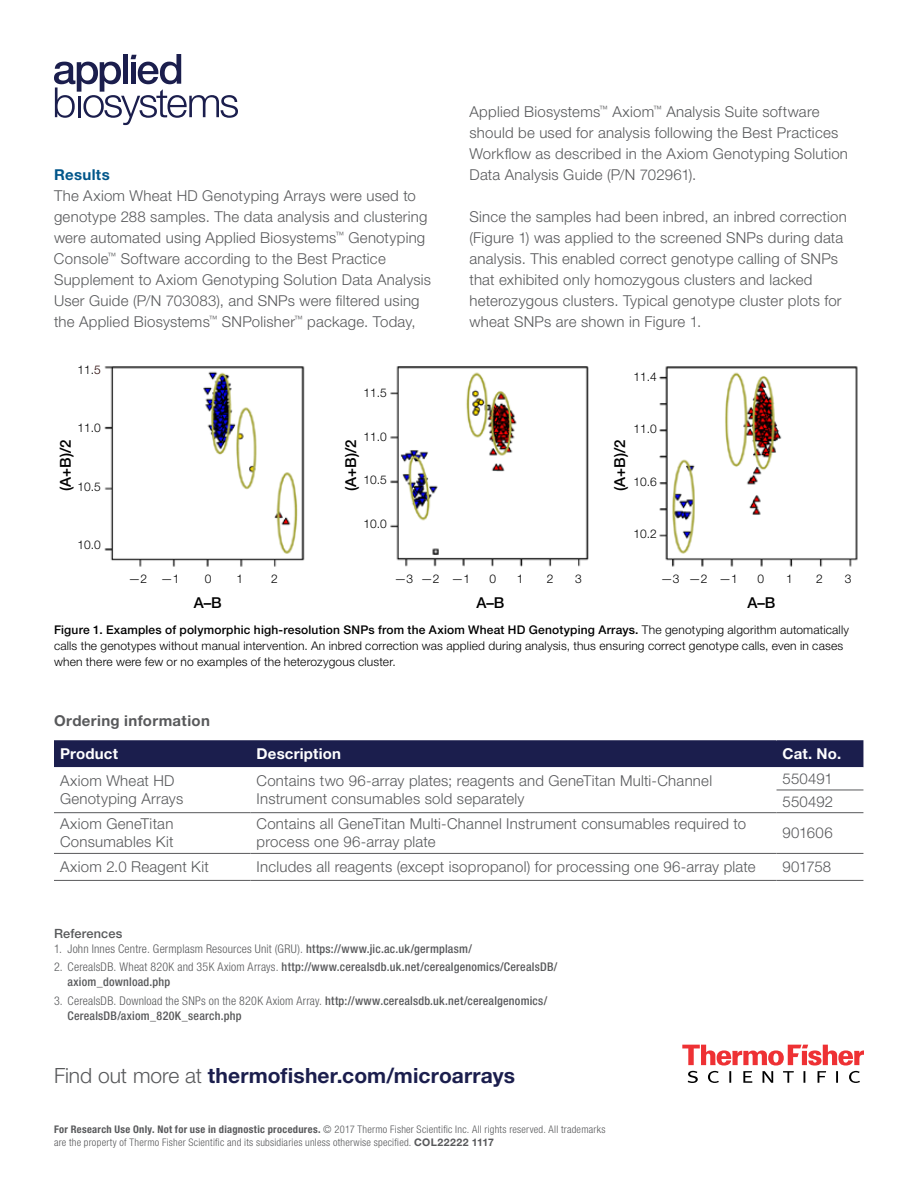
<style>
.page{position:relative;width:918px;height:1188px;background:#fff}
.page>*{position:absolute;margin:0;border:0;box-sizing:border-box;transform-origin:0 0}
.t1{font:700 21px "Helvetica Neue LT Std";letter-spacing:.005em;color:#1b1e4d}
.t2{font:300 15px/21px "Helvetica Neue LT Std";letter-spacing:.015em;color:#58595b}
.t3{font:500 15px "Helvetica Neue LT Std";color:#000}
.t4{font:700 15px "Helvetica Neue LT Std";letter-spacing:.015em;color:#fff}
.t5{font:700 15px "Helvetica Neue LT Std";letter-spacing:.025em;color:#58595b}
.t6{font:700 15px "Helvetica Neue LT Std";letter-spacing:.025em;color:#00558a}
.t7{font:500 12.75px "Helvetica Neue LT Std";letter-spacing:.015em;color:#58595b}
.t8{font:300 12px/15.8px "Helvetica Neue LT Std";letter-spacing:.015em;color:#000}
.t9{font:500 condensed 12px/15px "Helvetica Neue LT Std";letter-spacing:.02em;color:#58595b}
.t10{font:300 condensed 12px "Helvetica Neue LT Std";letter-spacing:.015em;color:#58595b}
.t11{font:300 condensed 10.5px/13.5px "Helvetica Neue LT Std";letter-spacing:.025em;color:#58595b}
.s1{color:#230000}
.s2{font-weight:500}
.s3{font-weight:300}
.s4{font-weight:300;color:#58595b}
.s5{font-weight:700}
.s6{font-weight:700;font-stretch:normal}
</style>
<div class="page">
<svg style="left:682px;top:1045px;width:182px;height:38px"></svg>
<div style="left:54px;top:740px;width:809px;height:27px;background:#1b1e4d"></div>
<svg style="left:54px;top:767px;width:809px;height:113px"></svg>
<hr style="left:777px;top:790px;width:86px;height:1px;background:#58595b">
<hr style="left:54px;top:880px;width:197px;height:1px;background:#58595b">
<hr style="left:251px;top:880px;width:526px;height:1px;background:#58595b">
<hr style="left:777px;top:880px;width:86px;height:1px;background:#58595b">
<hr style="left:54px;top:812px;width:197px;height:1px;background:#58595b">
<hr style="left:251px;top:812px;width:526px;height:1px;background:#58595b">
<hr style="left:777px;top:812px;width:86px;height:1px;background:#58595b">
<hr style="left:54px;top:853px;width:197px;height:1px;background:#58595b">
<hr style="left:251px;top:853px;width:526px;height:1px;background:#58595b">
<hr style="left:777px;top:853px;width:86px;height:1px;background:#58595b">
<img style="left:104px;top:366px;width:201px;height:201px">
<img style="left:390px;top:366px;width:199px;height:201px">
<img style="left:659px;top:366px;width:199px;height:201px">
<svg style="left:54px;top:54px;width:184px;height:71px"></svg>
<p class="t6" style="left:54px;top:165px;width:57px">Results</p>
<p class="t2" style="left:54px;top:185px;width:379px">The Axiom Wheat HD Genotyping Arrays were used to genotype 288 samples. The data analysis and clustering were automated using Applied Biosystems<sup>™</sup> Genotyping Console<sup>™</sup> Software according to the Best Practice Supplement to Axiom Genotyping Solution Data Analysis User Guide (P/N 703083), and SNPs were filtered using the Applied Biosystems<sup>™</sup> SNPolisher<sup>™</sup> package. Today,</p>
<p class="t8" style="left:78px;top:361px;width:25px">11.<span class="s1">5</span></p>
<p class="t2" style="left:469px;top:101px;width:380px">Applied Biosystems<sup>™</sup> Axiom<sup>™</sup> Analysis Suite software should be used for analysis following the Best Practices Workflow as described in the Axiom Genotyping Solution Data Analysis Guide (P/N 702961).</p>
<p class="t2" style="left:469px;top:206px;width:379px">Since the samples had been inbred, an inbred correction (Figure 1) was applied to the screened SNPs during data analysis. This enabled correct genotype calling of SNPs that exhibited only homozygous clusters and lacked heterozygous clusters. Typical genotype cluster plots for wheat SNPs are shown in Figure 1.</p>
<p class="t8" style="left:633px;top:368px;width:25px">11.4</p>
<p class="t8" style="left:78px;top:420px;width:25px">11.0</p>
<p class="t3" style="left:57px;top:491px;width:53px;rotate:-90deg">(A+B)/2</p>
<p class="t8" style="left:78px;top:478px;width:25px">10.5</p>
<p class="t8" style="left:363px;top:385px;width:25px">11.5</p>
<p class="t8" style="left:363px;top:428px;width:25px">11.0</p>
<p class="t8" style="left:363px;top:472px;width:25px">10.5</p>
<p class="t8" style="left:363px;top:515px;width:25px">10.0</p>
<p class="t8" style="left:633px;top:421px;width:25px">11.0</p>
<p class="t3" style="left:342px;top:491px;width:53px;rotate:-90deg">(A+B)/2</p>
<p class="t3" style="left:611px;top:491px;width:53px;rotate:-90deg">(A+B)/2</p>
<p class="t8" style="left:633px;top:473px;width:25px">10.6</p>
<p class="t8" style="left:633px;top:526px;width:25px">10.2</p>
<p class="t8" style="left:78px;top:537px;width:25px">10.0</p>
<p class="t8" style="left:129px;top:570px;width:52px">—2 —1</p>
<p class="t8" style="left:205px;top:570px;width:8px">0</p>
<p class="t8" style="left:236px;top:570px;width:8px">1</p>
<p class="t8" style="left:271px;top:570px;width:8px">2</p>
<p class="t8" style="left:394px;top:570px;width:77px">—3 —2 —1</p>
<p class="t8" style="left:490px;top:570px;width:8px">0</p>
<p class="t8" style="left:517px;top:570px;width:8px">1</p>
<p class="t8" style="left:547px;top:570px;width:8px">2</p>
<p class="t8" style="left:575px;top:570px;width:8px">3</p>
<p class="t8" style="left:661px;top:570px;width:79px">—3 —2 —1</p>
<p class="t8" style="left:757px;top:570px;width:8px">0</p>
<p class="t8" style="left:786px;top:570px;width:8px">1</p>
<p class="t8" style="left:816px;top:570px;width:8px">2</p>
<p class="t8" style="left:845px;top:570px;width:8px">3</p>
<p class="t3" style="left:194px;top:593px;width:30px">A–B</p>
<p class="t3" style="left:476px;top:593px;width:30px">A–B</p>
<p class="t3" style="left:747px;top:593px;width:30px">A–B</p>
<p class="t8" style="left:54px;top:622px;width:797px"><span class="s2">Figure 1. Examples of polymorphic high-resolution SNPs from the Axiom Wheat HD Genotyping Arrays.</span> The genotyping algorithm automatically calls the genotypes without manual intervention. An inbred correction was applied during analysis, thus ensuring correct genotype calls, even in cases when there were few or no examples of the heterozygous cluster.</p>
<p class="t5" style="left:54px;top:711px;width:158px">Ordering information</p>
<p class="t4" style="left:60px;top:744px;width:60px">Product</p>
<p class="t4" style="left:257px;top:744px;width:86px">Description</p>
<p class="t4" style="left:783px;top:744px;width:60px">Cat. No.</p>
<p class="t2" style="left:60px;top:772px;width:125px;line-height:18px">Axiom Wheat HD<br>Genotyping Arrays</p>
<p class="t2" style="left:257px;top:772px;width:457px;line-height:18px">Contains two 96-array plates; reagents and GeneTitan Multi-Channel<br>Instrument consumables sold separately</p>
<p class="t2" style="left:783px;top:767px;width:52px;line-height:22.8px">550491<br>550492</p>
<p class="t2" style="left:60px;top:815px;width:115px;line-height:18px">Axiom GeneTitan<br>Consumables Kit</p>
<p class="t2" style="left:257px;top:815px;width:491px;line-height:18px">Contains all GeneTitan Multi-Channel Instrument consumables required to process one 96-array plate</p>
<p class="t2" style="left:783px;top:822px;width:52px">901606</p>
<p class="t2" style="left:60px;top:856px;width:150px">Axiom 2.0 Reagent Kit</p>
<p class="t2" style="left:257px;top:856px;width:501px">Includes all reagents (except isopropanol) for processing one 96-array plate</p>
<p class="t2" style="left:783px;top:856px;width:50px">901758</p>
<p class="t7" style="left:54px;top:926px;width:70px">References</p>
<p class="t10" style="left:54px;top:942px;width:419px">1. John Innes Centre. Germplasm Resources Unit (GRU). <span class="s2">https://www.jic.ac.uk/germplasm/</span></p>
<p class="t9" style="left:68px;top:960px;width:491px;text-indent:-14px"><span class="s3">2. CerealsDB. Wheat 820K and 35K Axiom Arrays.</span> http://www.cerealsdb.uk.net/cerealgenomics/CerealsDB/ axiom_download.php</p>
<p class="t9" style="left:68px;top:993px;width:481px;text-indent:-14px"><span class="s3">3. CerealsDB. Download the SNPs on the 820K Axiom Array.</span> http://www.cerealsdb.uk.net/cerealgenomics/<br>CerealsDB/axiom_820K_search.php</p>
<h1 class="t1" style="left:54px;top:1063px;width:463px"><span class="s4">Find out more at</span> thermofisher.com/microarrays</h1>
<p class="t11" style="left:54px;top:1122px;width:553px"><span class="s5">For Research Use Only. Not for use in diagnostic procedures.</span> © 2017 Thermo Fisher Scientific Inc. All rights reserved. All trademarks are the property of Thermo Fisher Scientific and its subsidiaries unless otherwise specified. <span class="s6">COL22222 1117</span></p>
</div>
